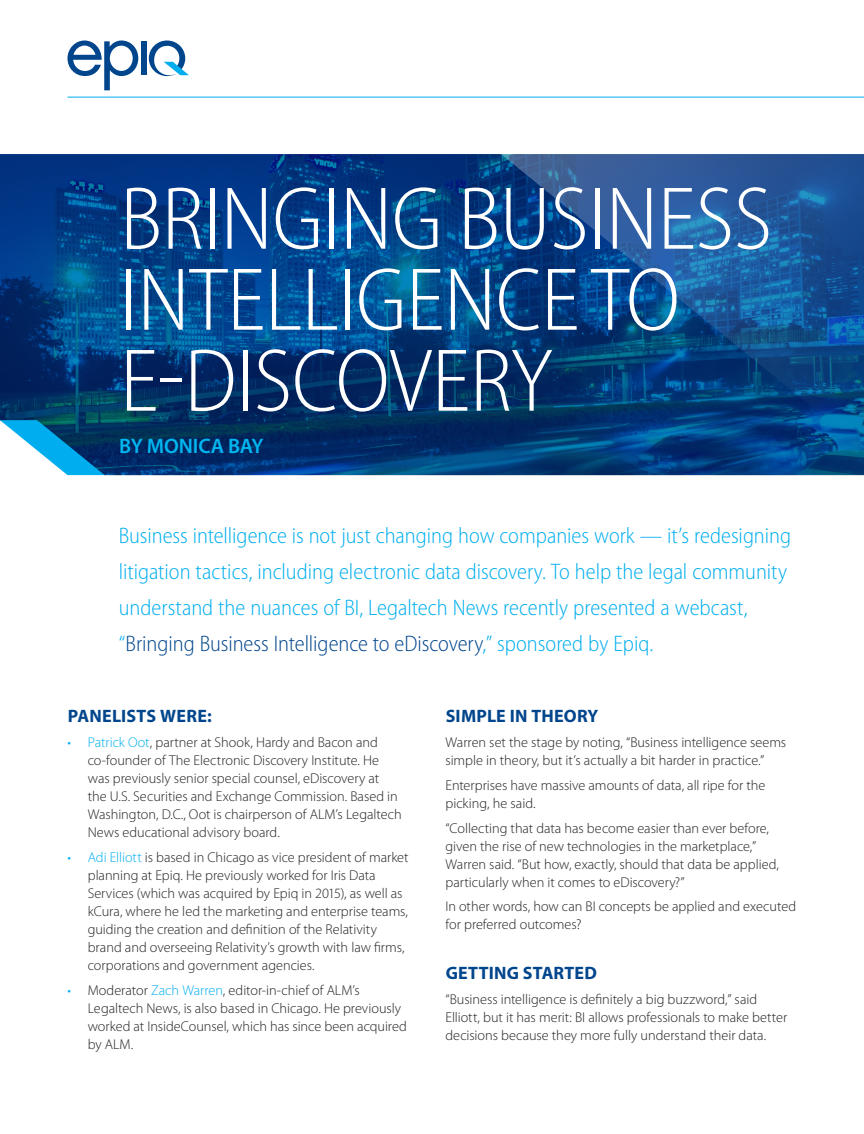
<style>
.page{position:relative;width:864px;height:1134px;background:#fff}
.page>*{position:absolute;margin:0;border:0;box-sizing:border-box;transform-origin:0 0}
.AHEAD{font:300 semi-condensed 90px/81px "Myriad Pro";letter-spacing:-.005em;color:#fff}
.Intro{font:300 semi-condensed 22.5px/36px "Myriad Pro";color:#00aeef}
.BHEAD{font:600 21px "Myriad Pro";letter-spacing:-.005em;color:#00b6f0}
.BHEAD-2{font:700 18px "Myriad Pro";letter-spacing:.015em;color:#01468c}
.bodycopy{font:300 14.25px/18px "Myriad Pro";color:#231f20}
.s1{color:#01468c}
.s2{color:#00aeef}
</style>
<div class="page">
<hr style="left:67px;top:97px;width:797px;height:1px;background:#00aeef">
<svg style="left:67px;top:40px;width:71px;height:50px"></svg>
<div style="left:141px;top:41px;width:5px;height:34px;background:#01468c"></div>
<svg style="left:149px;top:41px;width:40px;height:35px"></svg>
<img style="left:0;top:154px;width:864px;height:321px">
<svg style="left:0;top:420px;width:105px;height:55px"></svg>
<svg style="left:493px;top:154px;width:371px;height:306px;background:#104b8a"></svg>
<p class="AHEAD" style="left:120px;top:180px;width:654px">BRINGING BUSINESS<br>INTELLIGENCE TO<br>E-DISCOVERY</p>
<p class="BHEAD" style="left:119px;top:433px;width:146px">BY MONICA BAY</p>
<p class="Intro" style="left:119px;top:518px;width:674px">Business intelligence is not just changing how companies work — it’s redesigning litigation tactics, including electronic data discovery. To help the legal community understand the nuances of BI, Legaltech News recently presented a webcast, “<span class="s1">Bringing Business Intelligence to eDiscovery</span>,” sponsored by Epiq.</p>
<p class="BHEAD-2" style="left:68px;top:704px;width:146px">PANELISTS WERE:</p>
<p class="bodycopy" style="left:88px;top:733px;width:315px;text-indent:-20px"><span class="s2">• Patrick Oot</span>, partner at Shook, Hardy and Bacon and co-founder of The Electronic Discovery Institute. He was previously senior special counsel, eDiscovery at the U.S. Securities and Exchange Commission. Based in Washington, D.C., Oot is chairperson of ALM’s Legaltech News educational advisory board.</p>
<p class="bodycopy" style="left:88px;top:848px;width:322px;text-indent:-20px"><span class="s2">• Adi Elliott</span> is based in Chicago as vice president of market planning at Epiq. He previously worked for Iris Data Services (which was acquired by Epiq in 2015), as well as kCura, where he led the marketing and enterprise teams, guiding the creation and definition of the Relativity brand and overseeing Relativity’s growth with law firms, corporations and government agencies.</p>
<p class="bodycopy" style="left:88px;top:981px;width:321px;text-indent:-20px"><span class="s2">•</span> Moderator <span class="s2">Zach Warren</span>, editor-in-chief of ALM’s Legaltech News, is also based in Chicago. He previously worked at InsideCounsel, which has since been acquired by ALM.</p>
<p class="BHEAD-2" style="left:446px;top:704px;width:154px">SIMPLE IN THEORY</p>
<p class="bodycopy" style="left:446px;top:733px;width:342px">Warren set the stage by noting, “Business intelligence seems simple in theory, but it’s actually a bit harder in practice.”</p>
<p class="bodycopy" style="left:446px;top:776px;width:322px">Enterprises have massive amounts of data, all ripe for the picking, he said.</p>
<p class="bodycopy" style="left:446px;top:819px;width:335px">“Collecting that data has become easier than ever before, given the rise of new technologies in the marketplace,” Warren said. “But how, exactly, should that data be applied, particularly when it comes to eDiscovery?”</p>
<p class="bodycopy" style="left:446px;top:898px;width:352px">In other words, how can BI concepts be applied and executed for preferred outcomes?</p>
<p class="BHEAD-2" style="left:446px;top:961px;width:153px">GETTING STARTED</p>
<p class="bodycopy" style="left:446px;top:990px;width:343px">“Business intelligence is definitely a big buzzword,” said<br>Elliott, but it has merit: BI allows professionals to make better decisions because they more fully understand their data.</p>
</div>
